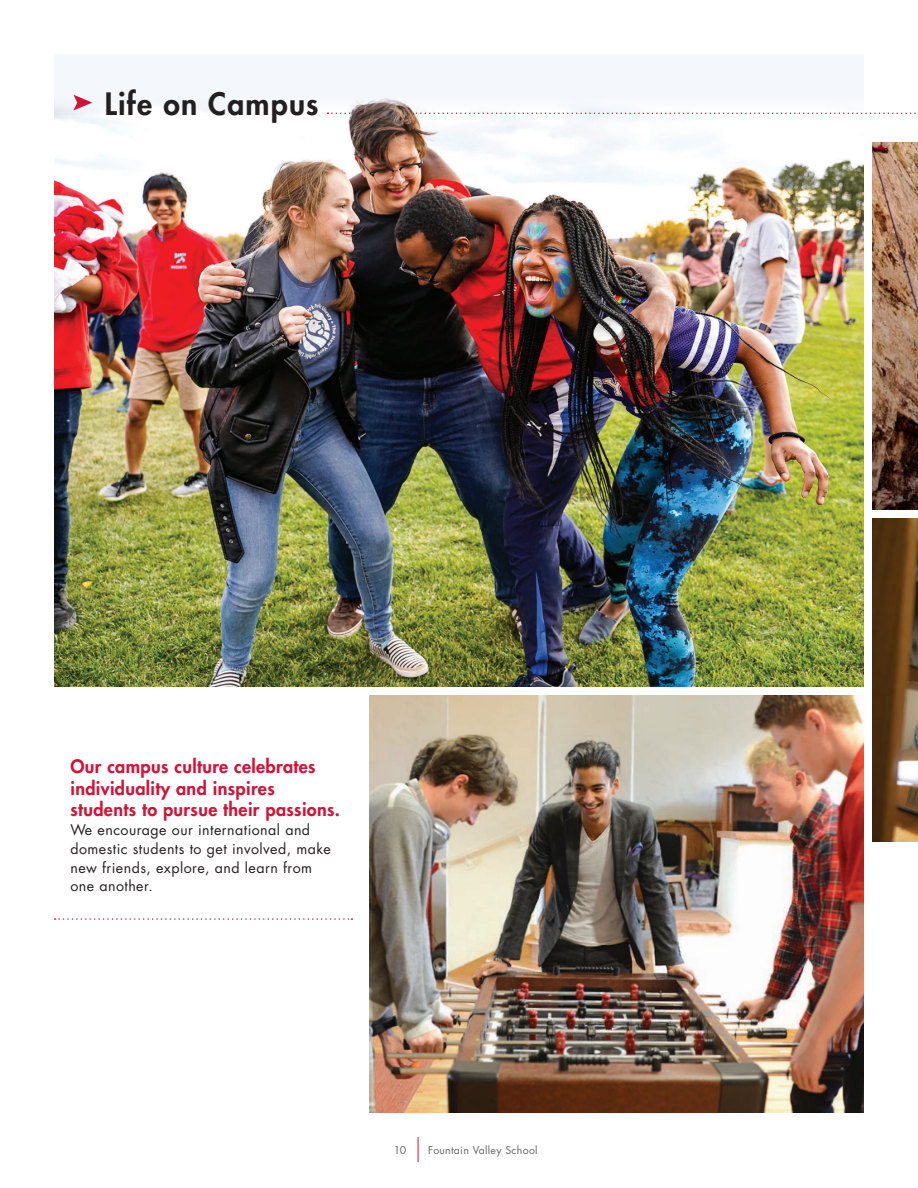
<style>
.page{position:relative;width:918px;height:1188px;background:#fff}
.page>*{position:absolute;margin:0;border:0;box-sizing:border-box;transform-origin:0 0}
.t1{font:800 30px "Futura";letter-spacing:.04em;color:#231f20}
.t2{font:800 18px/21.6px "Futura";letter-spacing:.02em;color:#d11337}
.t3{font:14.25px/18.8px "Futura";letter-spacing:.03em;color:#231f20}
.t4{font:10.5px "Futura";letter-spacing:.03em;color:#231f20}
</style>
<div class="page">
<svg style="left:418px;top:1137px;width:1px;height:25px"></svg>
<img style="left:873px;top:143px;width:45px;height:367px">
<img style="left:54px;top:113px;width:810px;height:573px">
<img style="left:369px;top:696px;width:495px;height:416px">
<svg style="left:55px;top:918px;width:297px;height:2px"></svg>
<svg style="left:327px;top:113px;width:589px;height:1px"></svg>
<img style="left:873px;top:519px;width:45px;height:322px">
<div style="left:54px;top:54px;width:810px;height:59px;background:#f4f7fc"></div>
<svg style="left:73px;top:95px;width:19px;height:15px"></svg>
<img style="left:350px;top:103px;width:65px;height:17px">
<p class="t1" style="left:105px;top:84px;width:215px">Life on Campus</p>
<p class="t2" style="left:70px;top:756px;width:271px">Our campus culture celebrates individuality and inspires students to pursue their passions.</p>
<p class="t3" style="left:70px;top:821px;width:262px">We encourage our international and domestic students to get involved, make new friends, explore, and learn from one another.</p>
<p class="t4" style="left:393px;top:1144px;width:15px">10</p>
<p class="t4" style="left:428px;top:1144px;width:111px">Fountain Valley School</p>
</div>
